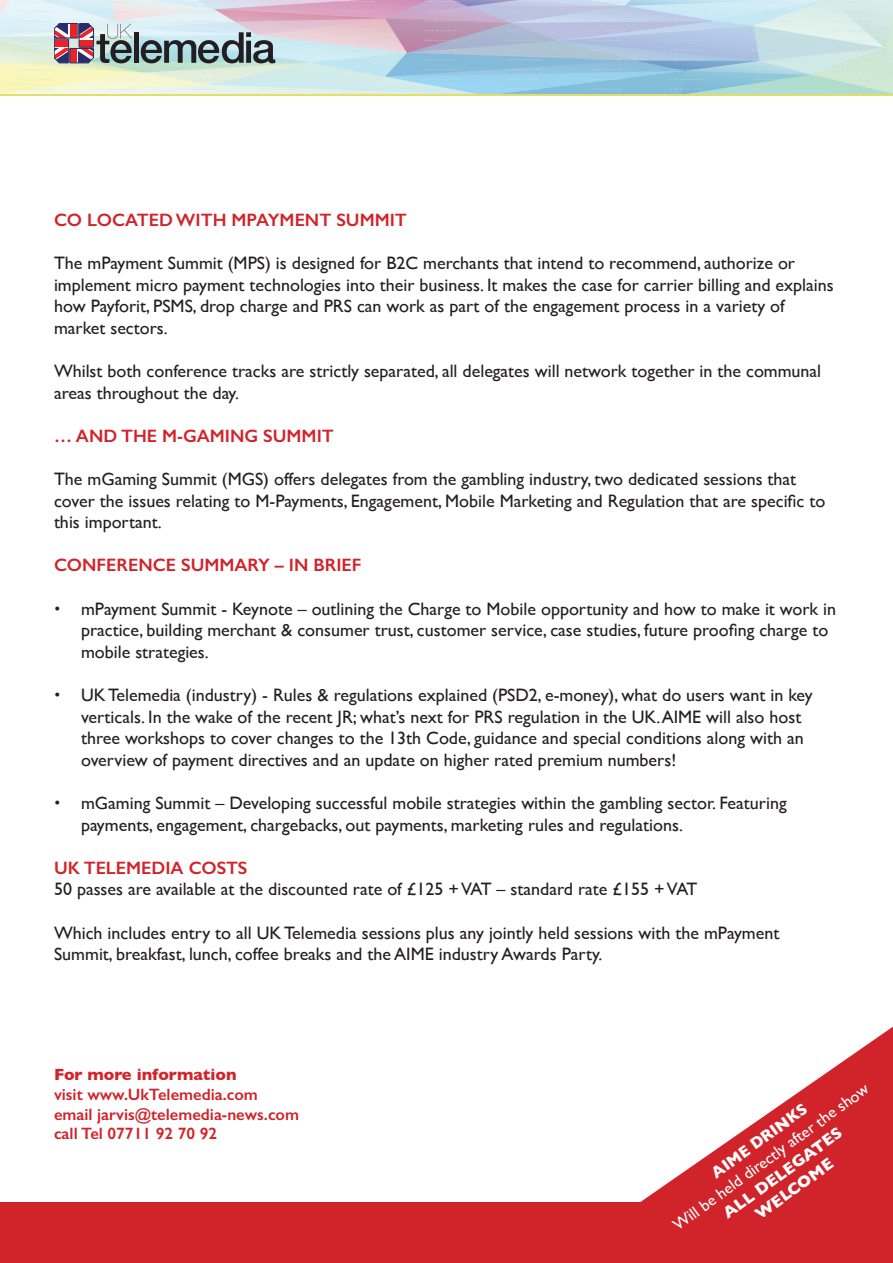
<style>
.page{position:relative;width:893px;height:1263px;background:#fff}
.page>*{position:absolute;margin:0;border:0;box-sizing:border-box;transform-origin:0 0}
.t1{font:18px/21.6px "Gill Sans";color:#231f20}
.t2{font:600 18px "Gill Sans";color:#d1232a}
.t3{font:600 16.5px/19.8px "Gill Sans";color:#d1232a}
.t4{font:16.5px "Gill Sans";color:#fff}
.t5{font:700 16.5px/19.8px "Gill Sans";color:#fff;text-align:center}
.t6{font:700 16.5px "Gill Sans";color:#d1232a}
.t7{font:700 16.5px "Gill Sans";color:#fff;scale:.94 1}
.s1{font-family:"Helvetica"}
</style>
<div class="page">
<div style="left:0;top:0;width:893px;height:96px;background:#e1de69"></div>
<img style="left:0;top:0;width:893px;height:94px">
<div style="left:134px;top:32px;width:5px;height:31px;background:#231f20"></div>
<svg style="left:141px;top:32px;width:134px;height:31px;background:#84969b"></svg>
<svg style="left:54px;top:23px;width:78px;height:40px;background:#9e8490"></svg>
<div style="left:0;top:1203px;width:893px;height:60px;background:#d1232a"></div>
<svg style="left:553px;top:1027px;width:340px;height:176px"></svg>
<p class="t2" style="left:54px;top:209px;width:354px">CO LOCATED WITH MPAYMENT SUMMIT</p>
<p class="t1" style="left:54px;top:252px;width:781px">The mPayment Summit (MPS) is designed for B2C merchants that intend to recommend, authorize or implement micro payment technologies into their business. It makes the case for carrier billing and explains how Payforit, PSMS, drop charge and PRS can work as part of the engagement process in a variety of market sectors.</p>
<p class="t1" style="left:54px;top:360px;width:769px">Whilst both conference tracks are strictly separated, all delegates will network together in the communal areas throughout the day.</p>
<p class="t2" style="left:54px;top:425px;width:281px">… AND THE M-GAMING SUMMIT</p>
<p class="t1" style="left:54px;top:468px;width:773px">The mGaming Summit (MGS) offers delegates from the gambling industry, two dedicated sessions that cover the issues relating to M-Payments, Engagement, Mobile Marketing and Regulation that are specific to this important.</p>
<p class="t2" style="left:54px;top:554px;width:309px">CONFERENCE SUMMARY – IN BRIEF</p>
<p class="t1" style="left:81px;top:597px;width:757px;text-indent:-27px"><span class="s1">•</span> mPayment Summit - Keynote – outlining the Charge to Mobile opportunity and how to make it work in practice, building merchant &amp; consumer trust, customer service, case studies, future proofing charge to mobile strategies.</p>
<p class="t1" style="left:81px;top:684px;width:733px;text-indent:-27px"><span class="s1">•</span> UK Telemedia (industry) - Rules &amp; regulations explained (PSD2, e-money), what do users want in key verticals. In the wake of the recent JR; what’s next for PRS regulation in the UK. AIME will also host three workshops to cover changes to the 13th Code, guidance and special conditions along with an overview of payment directives and an update on higher rated premium numbers!</p>
<p class="t1" style="left:81px;top:792px;width:707px;text-indent:-27px"><span class="s1">•</span> mGaming Summit – Developing successful mobile strategies within the gambling sector. Featuring payments, engagement, chargebacks, out payments, marketing rules and regulations.</p>
<p class="t2" style="left:54px;top:857px;width:195px">UK TELEMEDIA COSTS</p>
<p class="t1" style="left:54px;top:878px;width:645px">50 passes are available at the discounted rate of £125 + VAT – standard rate £155 + VAT</p>
<p class="t1" style="left:54px;top:921px;width:727px">Which includes entry to all UK Telemedia sessions plus any jointly held sessions with the mPayment<br>Summit, breakfast, lunch, coffee breaks and the AIME industry Awards Party.</p>
<p class="t6" style="left:54px;top:1061px;width:184px">For more information</p>
<p class="t3" style="left:54px;top:1084px;width:247px">visit www.UkTelemedia.com email jarvis@telemedia-news.com call Tel 07711 92 70 92</p>
<p class="t4" style="left:669px;top:1218px;width:239px;rotate:-36deg">Will be held directly after the show</p>
<p class="t7" style="left:705px;top:1163px;width:123px;rotate:-36deg">AIME DRINKS</p>
<p class="t5" style="left:718px;top:1206px;width:145px;rotate:-36deg">ALL DELEGATES<br>WELCOME</p>
</div>
